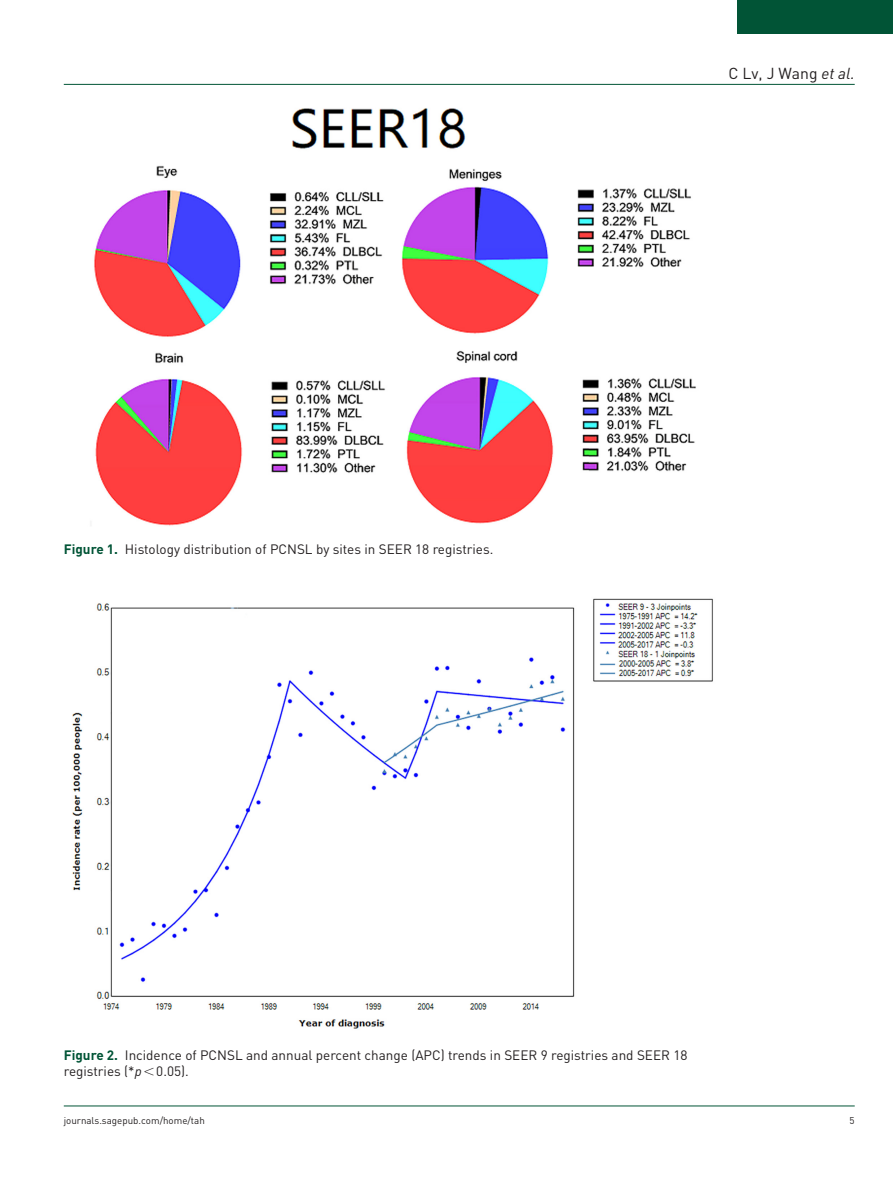
<style>
.page{position:relative;width:893px;height:1191px;background:#fff}
.page>*{position:absolute;margin:0;border:0;box-sizing:border-box;transform-origin:0 0}
.t1{font:15.75px "DIN";color:#231f20}
.FG{font:13.5px/15.8px "DIN";color:#231f20}
.t2{font:9.75px "DIN";color:#231f20}
.s1{font-weight:700;color:#015436}
.s2{font-style:italic}
</style>
<div class="page">
<hr style="left:64px;top:84px;width:791px;height:1px;background:#015436">
<hr style="left:64px;top:1105px;width:791px;height:1px;background:#015436">
<div style="left:738px;top:0;width:155px;height:34px;background:#015436"></div>
<img style="left:94px;top:108px;width:602px;height:418px">
<img style="left:72px;top:598px;width:641px;height:431px">
<p class="FG" style="left:64px;top:541px;width:431px"><span class="s1">Figure 1.</span> Histology distribution of PCNSL by sites in SEER 18 registries.</p>
<p class="t1" style="left:729px;top:63px;width:128px">C Lv, J Wang <span class="s2">et al.</span></p>
<p class="FG" style="left:64px;top:1047px;width:625px"><span class="s1">Figure 2.</span> Incidence of PCNSL and annual percent change (APC) trends in SEER 9 registries and SEER 18 registries (*<span class="s2">p</span> 0.05).</p>
<p class="t2" style="left:64px;top:1114px;width:143px">journals.sagepub.com/home/tah</p>
<p class="t2" style="left:850px;top:1114px;width:7px">5</p>
</div>
